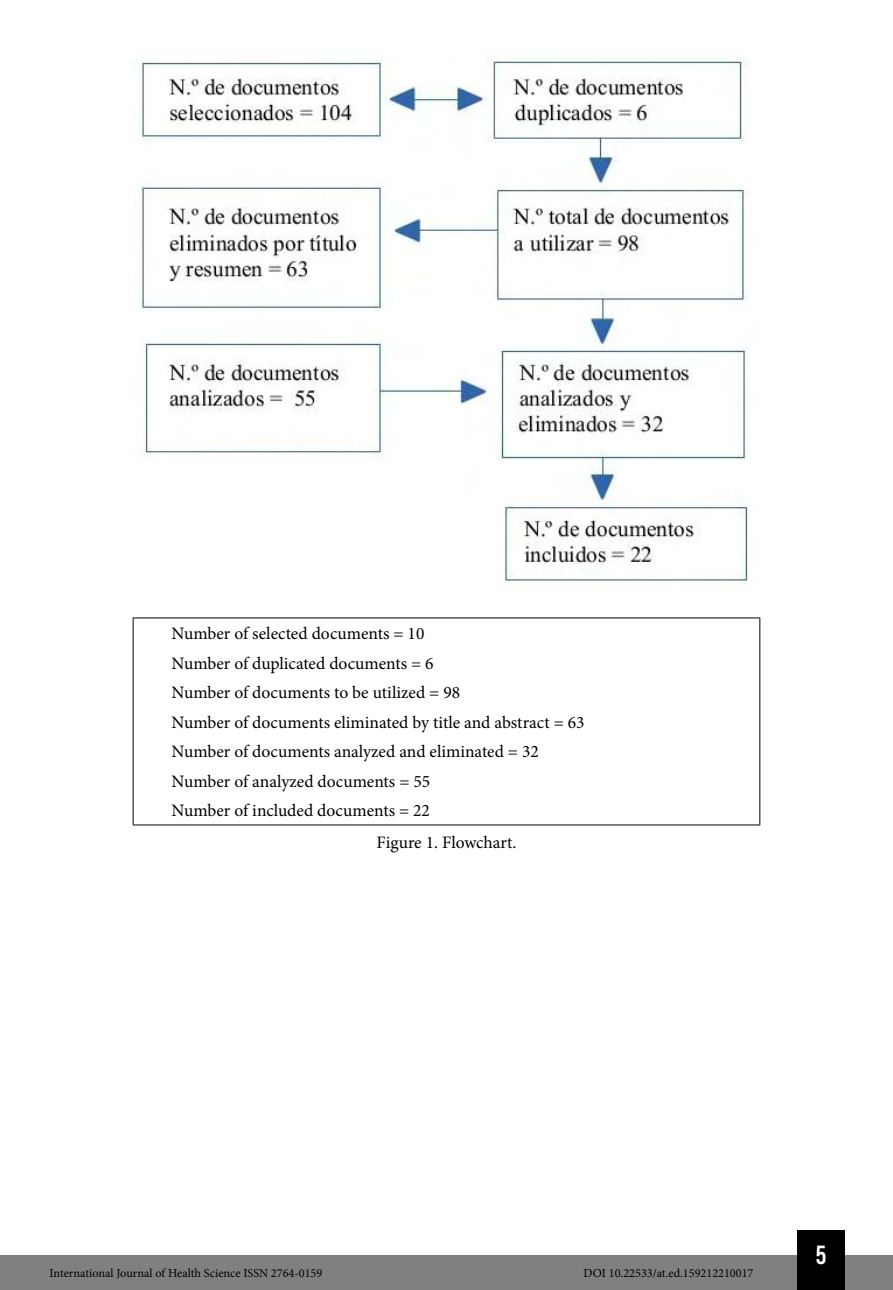
<style>
.page{position:relative;width:893px;height:1290px;background:#fff}
.page>*{position:absolute;margin:0;border:0;box-sizing:border-box;transform-origin:0 0}
.t1{font:26.25px "Bebas Kai";color:#fff}
.Info_Imagem{font:17.5px "Minion Pro";color:#000}
.t2{font:12.25px "Minion Pro";color:#000}
</style>
<div class="page">
<div style="left:0;top:1255px;width:893px;height:35px;background:#808080"></div>
<div style="left:797px;top:1230px;width:48px;height:60px;background:#000"></div>
<img style="left:133px;top:58px;width:615px;height:526px">
<hr style="left:133px;top:617px;width:627px;height:1px;background:#000">
<hr style="left:133px;top:618px;width:1px;height:206px;background:#000">
<hr style="left:759px;top:618px;width:1px;height:206px;background:#000">
<hr style="left:133px;top:824px;width:627px;height:1px;background:#000">
<p class="Info_Imagem" style="left:172px;top:622px;width:254px">Number of selected documents = 10</p>
<p class="Info_Imagem" style="left:172px;top:651px;width:264px">Number of duplicated documents = 6</p>
<p class="Info_Imagem" style="left:172px;top:681px;width:290px">Number of documents to be utilized = 98</p>
<p class="Info_Imagem" style="left:172px;top:710px;width:414px">Number of documents eliminated by title and abstract = 63</p>
<p class="Info_Imagem" style="left:172px;top:740px;width:369px">Number of documents analyzed and eliminated = 32</p>
<p class="Info_Imagem" style="left:172px;top:769px;width:260px">Number of analyzed documents = 55</p>
<p class="Info_Imagem" style="left:172px;top:799px;width:260px">Number of included documents = 22</p>
<p class="Info_Imagem" style="left:377px;top:830px;width:141px">Figure 1. Flowchart.</p>
<p class="t2" style="left:50px;top:1265px;width:274px">International Journal of Health Science ISSN 2764-0159</p>
<p class="t2" style="left:584px;top:1265px;width:171px">DOI 10.22533/at.ed.159212210017</p>
<h1 class="t1" style="left:816px;top:1241px;width:12px">5</h1>
</div>
